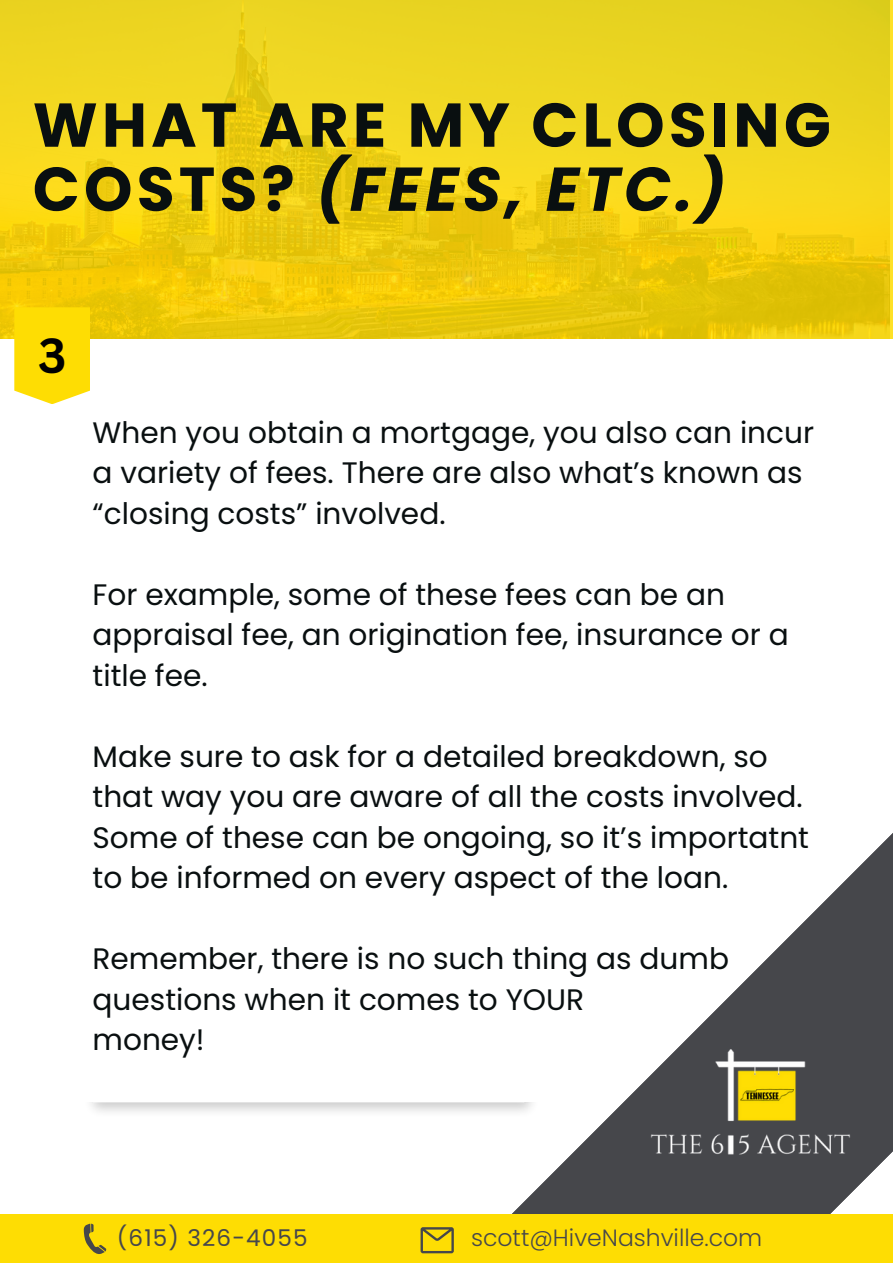
<style>
.page{position:relative;width:893px;height:1264px;background:#fff}
.page>*{position:absolute;margin:0;border:0;box-sizing:border-box;transform-origin:0 0}
.t1{font:700 61.8px/64.1px "Poppins";letter-spacing:.065em;color:#090f10}
.t2{font:700 48px "Canva Sans";color:#000}
.t3{font:29.55px/40.5px "Poppins";color:#090f10}
.t4{font:300 23.55px "Poppins";color:#46474b}
.t5{font:23.1px "Poppins";letter-spacing:.05em;color:#46474b}
.s1{font-style:italic}
</style>
<div class="page">
<svg style="left:512px;top:834px;width:380px;height:380px"></svg>
<svg style="left:0;top:0;width:892px;height:339px;background:#eed016"></svg>
<div style="left:0;top:1214px;width:892px;height:48px;background:#fedd03"></div>
<svg style="left:84px;top:1223px;width:22px;height:31px"></svg>
<svg style="left:420px;top:1227px;width:34px;height:25px"></svg>
<svg style="left:14px;top:307px;width:76px;height:97px;background:#fedf14"></svg>
<img style="left:608px;top:975px;width:284px;height:239px">
<p class="t1" style="left:33px;top:93px;width:799px">WHAT ARE MY CLOSING<br>COSTS? <span class="s1">(FEES, ETC.)</span></p>
<p class="t2" style="left:38px;top:322px;width:30px">3</p>
<p class="t3" style="left:93px;top:412px;width:723px">When you obtain a mortgage, you also can incur a variety of fees. There are also what’s known as “closing costs” involved.</p>
<p class="t3" style="left:93px;top:574px;width:697px">For example, some of these fees can be an appraisal fee, an origination fee, insurance or a title fee.</p>
<p class="t3" style="left:93px;top:736px;width:718px">Make sure to ask for a detailed breakdown, so that way you are aware of all the costs involved.<br>Some of these can be ongoing, so it’s importatnt to be informed on every aspect of the loan.</p>
<p class="t3" style="left:93px;top:938px;width:638px">Remember, there is no such thing as dumb questions when it comes to YOUR</p>
<p class="t3" style="left:93px;top:1019px;width:114px">money!</p>
<p class="t5" style="left:117px;top:1221px;width:192px">(615) 326-4055</p>
<p class="t4" style="left:471px;top:1221px;width:293px">scott@HiveNashville.com</p>
</div>
